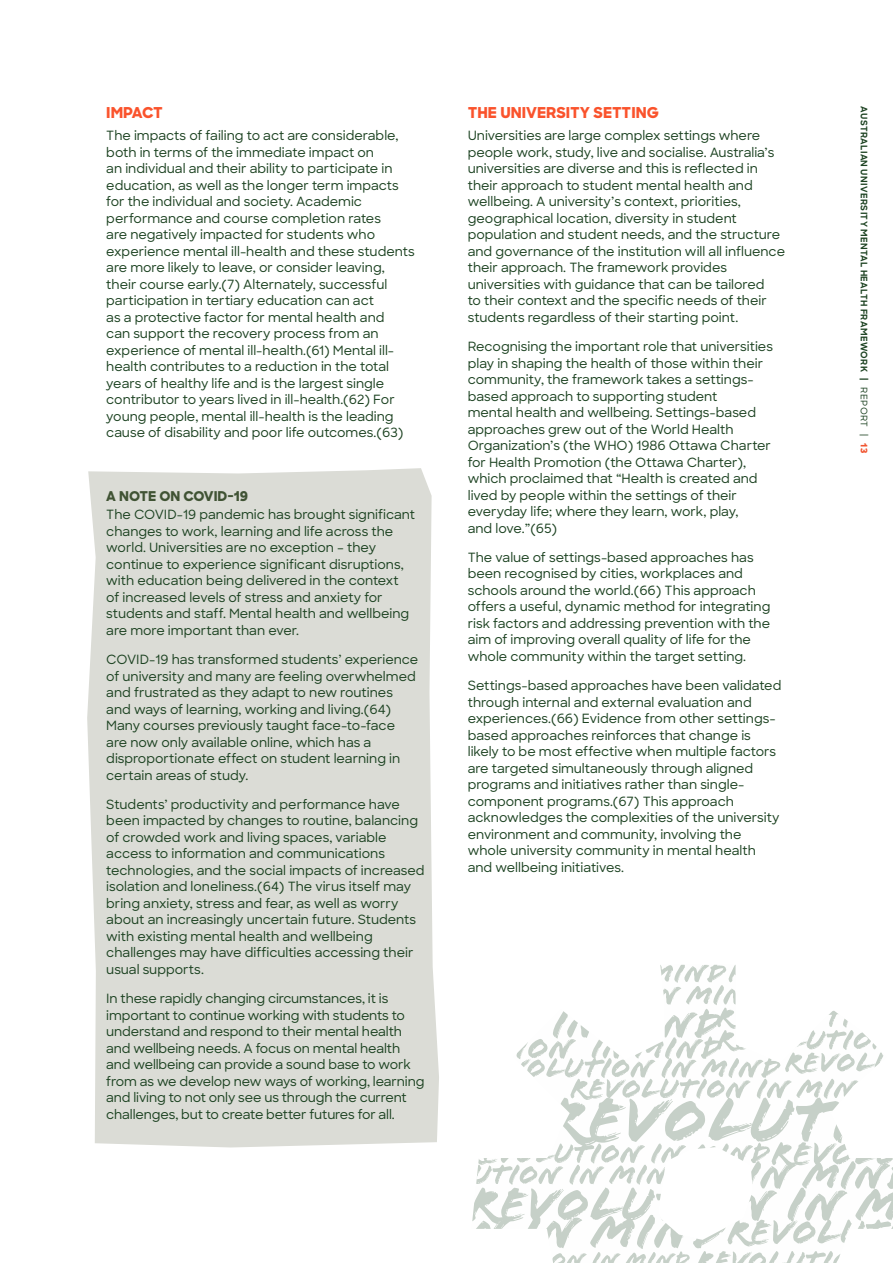
<style>
.page{position:relative;width:893px;height:1263px;background:#fff}
.page>*{position:absolute;margin:0;border:0;box-sizing:border-box;transform-origin:0 0}
.t1{font:67.35px "Flood Std";color:#1c4221}
.t2{font:29.55px "Flood Std";color:#1c4221}
.t3{font:800 15px "Sharp Sans";color:#fa532c}
.t4{font:800 13.5px "Sharp Sans";color:#405334}
.t5{font:500 12.75px/16.5px "Sharp Sans";color:#1c4221}
.t6{font:700 9px "Sharp Sans";letter-spacing:.04em;color:#1c4221}
.s1{font-size:62.4px}
.s2{font-weight:500}
.s3{font-weight:800;color:#f15632}
</style>
<div class="page">
<div style="left:87px;top:468px;width:352px;height:679px;background:#dbdcd6"></div>
<svg style="left:472px;top:965px;width:421px;height:298px"></svg>
<p class="t3" style="left:468px;top:101px;width:193px">THE UNIVERSITY SETTING</p>
<p class="t5" style="left:468px;top:127px;width:319px">Universities are large complex settings where people work, study, live and socialise. Australia’s universities are diverse and this is reflected in their approach to student mental health and wellbeing. A university’s context, priorities, geographical location, diversity in student population and student needs, and the structure and governance of the institution will all influence their approach. The framework provides universities with guidance that can be tailored<br>to their context and the specific needs of their students regardless of their starting point.</p>
<p class="t5" style="left:468px;top:338px;width:307px">Recognising the important role that universities play in shaping the health of those within their community, the framework takes a settings&shy;based approach to supporting student<br>mental health and wellbeing. Settings-based approaches grew out of the World Health Organization’s (the WHO) 1986 Ottawa Charter for Health Promotion (the Ottawa Charter), which proclaimed that “Health is created and lived by people within the settings of their everyday life; where they learn, work, play,<br>and love.”(65)</p>
<p class="t5" style="left:468px;top:548px;width:304px">The value of settings-based approaches has been recognised by cities, workplaces and schools around the world.(66) This approach offers a useful, dynamic method for integrating risk factors and addressing prevention with the aim of improving overall quality of life for the whole community within the target setting.</p>
<p class="t5" style="left:468px;top:677px;width:315px">Settings-based approaches have been validated through internal and external evaluation and experiences.(66) Evidence from other settings&shy;based approaches reinforces that change is likely to be most effective when multiple factors are targeted simultaneously through aligned programs and initiatives rather than single&shy;component programs.(67) This approach acknowledges the complexities of the university environment and community, involving the whole university community in mental health and wellbeing initiatives.</p>
<p class="t3" style="left:106px;top:101px;width:58px">IMPACT</p>
<p class="t5" style="left:106px;top:127px;width:310px">The impacts of failing to act are considerable, both in terms of the immediate impact on<br>an individual and their ability to participate in education, as well as the longer term impacts for the individual and society. Academic performance and course completion rates<br>are negatively impacted for students who experience mental ill-health and these students are more likely to leave, or consider leaving, their course early.(7) Alternately, successful participation in tertiary education can act<br>as a protective factor for mental health and<br>can support the recovery process from an experience of mental ill-health.(61) Mental ill&shy;health contributes to a reduction in the total years of healthy life and is the largest single contributor to years lived in ill-health.(62) For young people, mental ill-health is the leading cause of disability and poor life outcomes.(63)</p>
<p class="t4" style="left:106px;top:486px;width:143px">A NOTE ON COVID-19</p>
<p class="t5" style="left:106px;top:506px;width:310px">The COVID-19 pandemic has brought significant changes to work, learning and life across the world. Universities are no exception – they continue to experience significant disruptions, with education being delivered in the context<br>of increased levels of stress and anxiety for students and staff. Mental health and wellbeing are more important than ever.</p>
<p class="t5" style="left:106px;top:651px;width:314px">COVID-19 has transformed students’ experience of university and many are feeling overwhelmed and frustrated as they adapt to new routines and ways of learning, working and living.(64)<br>Many courses previously taught face-to-face are now only available online, which has a disproportionate effect on student learning in certain areas of study.</p>
<p class="t5" style="left:106px;top:795px;width:320px">Students’ productivity and performance have been impacted by changes to routine, balancing of crowded work and living spaces, variable access to information and communications technologies, and the social impacts of increased isolation and loneliness.(64) The virus itself may bring anxiety, stress and fear, as well as worry about an increasingly uncertain future. Students with existing mental health and wellbeing challenges may have difficulties accessing their usual supports.</p>
<p class="t5" style="left:106px;top:990px;width:320px">In these rapidly changing circumstances, it is important to continue working with students to understand and respond to their mental health and wellbeing needs. A focus on mental health and wellbeing can provide a sound base to work from as we develop new ways of working, learning and living to not only see us through the current challenges, but to create better futures for all.</p>
<h2 class="t2" style="left:61px;top:978px;width:307px">Revolution in mind</h2>
<h2 class="t2" style="left:84px;top:1045px;width:307px">Revolution in mind</h2>
<h1 class="t1" style="left:7px;top:1081px;width:533px">LUTION <span class="s1">in mind</span></h1>
<p class="t6" style="left:871px;top:106px;width:348px;rotate:90deg">AUSTRALIAN UNIVERSITY MENTAL HEALTH FRAMEWORK | <span class="s2">REPORT |</span> <span class="s3">13</span></p>
</div>
